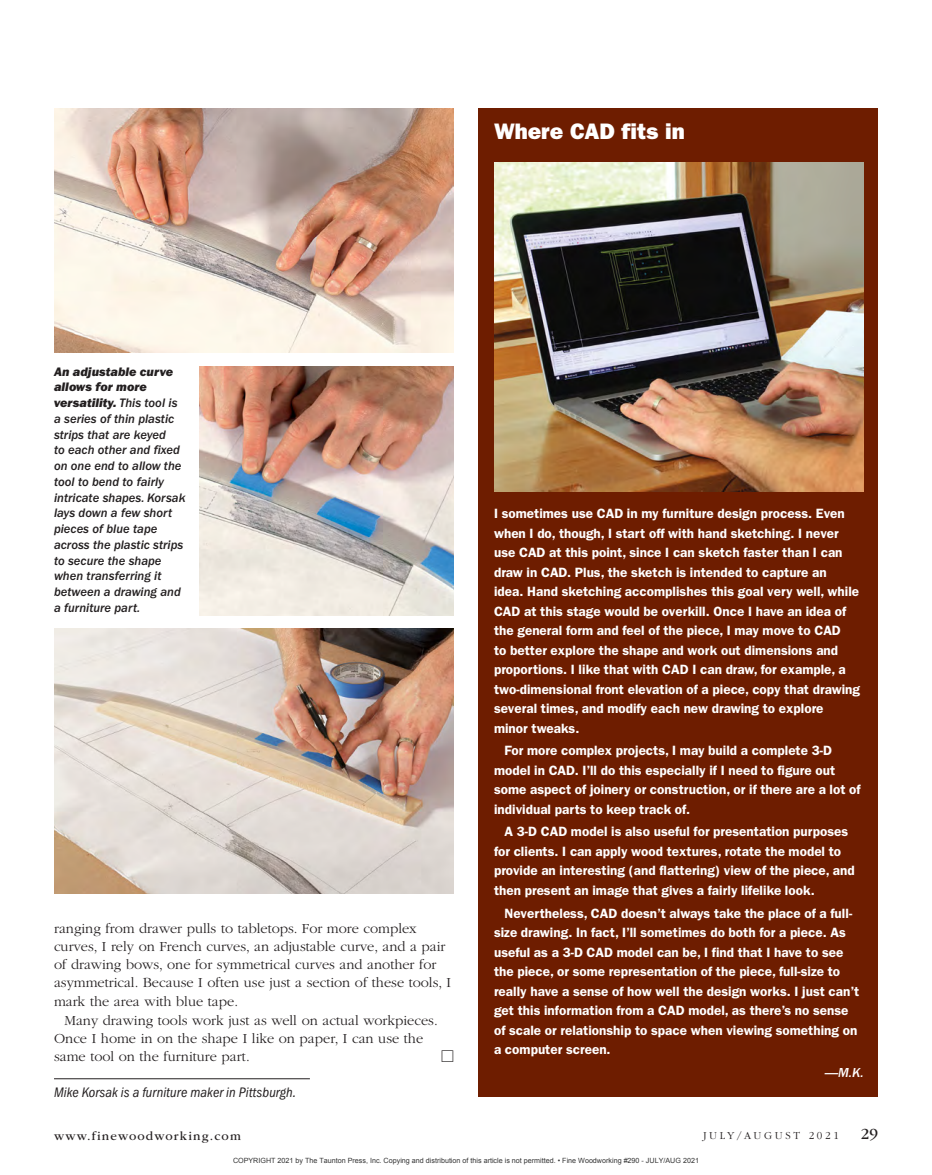
<style>
.page{position:relative;width:932px;height:1175px;background:#fff}
.page>*{position:absolute;margin:0;border:0;box-sizing:border-box;transform-origin:0 0}
.t1{font:22.5px "ITC Franklin Gothic Std Hvy";color:#fff}
.t2{font:16.05px "ITC Garamond Std";color:#231f20}
.t3{font:300 14.4px/18px "ITC Garamond Std";color:#231f20}
.t4{font:14.4px "Universal Std Newswith Comm Pi";color:#231f20}
.t5{font:italic condensed 14.25px "ITC Franklin Gothic Std";letter-spacing:.005em;color:#231f20}
.t6{font:600 13.5px/19.5px "ITC Franklin Gothic Std";color:#fff}
.t7{font:13.5px "ITC Franklin Gothic Std Med It";color:#fff}
.t8{font:12.75px/15.8px "ITC Franklin Gothic Std Med It";color:#231f20}
.t9{font:12.75px "ITC Garamond Std";letter-spacing:.09em;color:#231f20}
.t10{font:300 11.1px "ITC Garamond Std";letter-spacing:.24em;color:#231f20}
.t11{font:7.2px "Arial";color:rgb(0 0 0/.8)}
.s1{font-family:"ITC Franklin Gothic Std Hvy It"}
</style>
<div class="page">
<div style="left:478px;top:108px;width:400px;height:988px;background:#6e1d00"></div>
<img style="left:200px;top:367px;width:254px;height:248px">
<img style="left:54px;top:108px;width:400px;height:244px">
<img style="left:494px;top:163px;width:369px;height:328px">
<img style="left:54px;top:629px;width:400px;height:265px">
<hr style="left:54px;top:1078px;width:256px;height:1px;background:#231f20">
<p class="t1" style="left:494px;top:118px;width:192px">Where CAD fits in</p>
<p class="t8" style="left:54px;top:364px;width:133px"><span class="s1">An adjustable curve allows for more versatility.</span> This tool is a series of thin plastic strips that are keyed<br>to each other and fixed on one end to allow the tool to bend to fairly intricate shapes. Korsak lays down a few short pieces of blue tape across the plastic strips to secure the shape when transferring it between a drawing and a furniture part.</p>
<p class="t3" style="left:54px;top:920px;width:398px">ranging from drawer pulls to tabletops. For more complex curves, I rely on French curves, an adjustable curve, and a pair of drawing bows, one for symmetrical curves and another for asymmetrical. Because I often use just a section of these tools, I mark the area with blue tape.</p>
<p class="t3" style="left:54px;top:1011px;width:385px;text-indent:10px">Many drawing tools work just as well on actual workpieces.<br>Once I home in on the shape I like on paper, I can use the same tool on the furniture part.</p>
<p class="t4" style="left:441px;top:1049px;width:14px">□</p>
<p class="t5" style="left:54px;top:1084px;width:244px">Mike Korsak is a furniture maker in Pittsburgh.</p>
<p class="t6" style="left:494px;top:504px;width:367px">I sometimes use CAD in my furniture design process. Even when I do, though, I start off with hand sketching. I never use CAD at this point, since I can sketch faster than I can draw in CAD. Plus, the sketch is intended to capture an<br>idea. Hand sketching accomplishes this goal very well, while CAD at this stage would be overkill. Once I have an idea of the general form and feel of the piece, I may move to CAD<br>to better explore the shape and work out dimensions and proportions. I like that with CAD I can draw, for example, a two-dimensional front elevation of a piece, copy that drawing several times, and modify each new drawing to explore minor tweaks.</p>
<p class="t6" style="left:494px;top:741px;width:368px;text-indent:11px">For more complex projects, I may build a complete 3-D model in CAD. I’ll do this especially if I need to figure out some aspect of joinery or construction, or if there are a lot of individual parts to keep track of.</p>
<p class="t6" style="left:494px;top:822px;width:362px;text-indent:11px">A 3-D CAD model is also useful for presentation purposes for clients. I can apply wood textures, rotate the model to provide an interesting (and flattering) view of the piece, and then present an image that gives a fairly lifelike look.</p>
<p class="t6" style="left:494px;top:903px;width:367px;text-indent:11px">Nevertheless, CAD doesn’t always take the place of a full&shy;size drawing. In fact, I’ll sometimes do both for a piece. As useful as a 3-D CAD model can be, I find that I have to see the piece, or some representation of the piece, full-size to really have a sense of how well the design works. I just can’t get this information from a CAD model, as there’s no sense of scale or relationship to space when viewing something on a computer screen.</p>
<p class="t7" style="left:824px;top:1064px;width:41px">—M.K.</p>
<p class="t9" style="left:54px;top:1128px;width:188px">www.finewoodworking.com</p>
<p class="t10" style="left:703px;top:1129px;width:137px">July/August 2021</p>
<p class="t2" style="left:860px;top:1124px;width:19px">29</p>
<p class="t11" style="left:233px;top:1155px;width:467px">COPYRIGHT 2021 by The Taunton Press, Inc. Copying and distribution of this article is not permitted. • Fine Woodworking #290 - JULY/AUG 2021</p>
</div>
